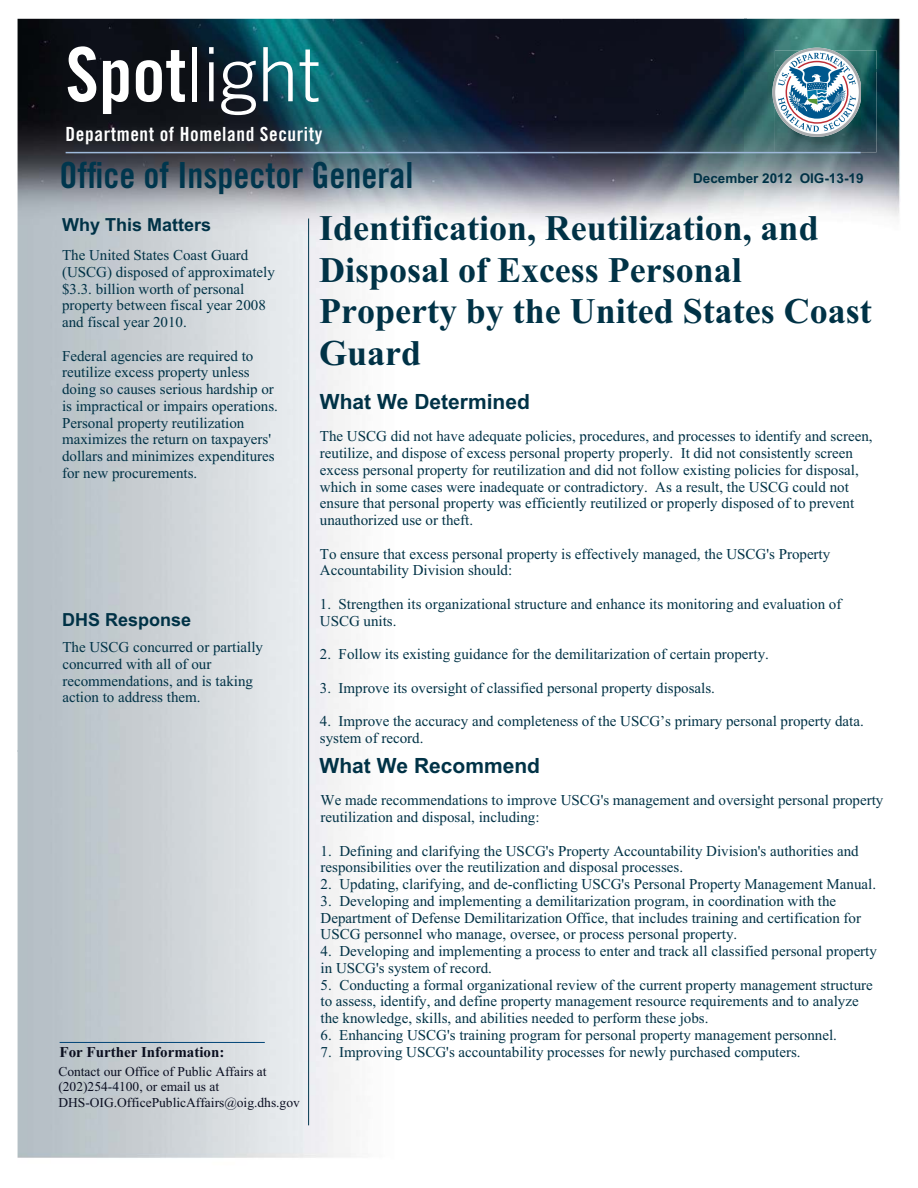
<style>
.page{position:relative;width:918px;height:1188px;background:#fff}
.page>*{position:absolute;margin:0;border:0;box-sizing:border-box;transform-origin:0 0}
.t1{font:300 75px "Trade Gothic LT Std";color:#fff}
.t2{font:700 36px/41.4px "Times New Roman";color:#003246}
.t3{font:36px "Trade Gothic LT Std Bd Cn 20";color:#00364d}
.t4{font:700 21px "Arial";color:#003246}
.t5{font:19.5px "Trade Gothic LT Std Bd Cn 20";letter-spacing:.03em;color:#fff}
.t6{font:700 18px "Arial";color:#003246}
.t7{font:15px/16.8px "Times New Roman";color:#003246}
.t8{font:700 15px "Times New Roman";color:#0b0f1f}
.t9{font:13.5px/15.5px "Times New Roman";color:#0b0f22}
.t10{font:700 13.5px "Arial";color:#003246}
.s1{font-family:"Trade Gothic LT Std Bd Cn 20";font-weight:400}
</style>
<div class="page">
<img style="left:18px;top:19px;width:727px;height:1139px">
<img style="left:745px;top:71px;width:52px;height:142px">
<img style="left:745px;top:19px;width:155px;height:52px">
<img style="left:851px;top:70px;width:49px;height:147px">
<img style="left:797px;top:153px;width:54px;height:58px">
<hr style="left:60px;top:1042px;width:205px;height:1px;background:#047">
<hr style="left:308px;top:219px;width:1px;height:906px;background:#00364d">
<img style="left:775px;top:50px;width:101px;height:102px">
<img style="left:777px;top:137px;width:84px;height:7px">
<svg style="left:772px;top:47px;width:89px;height:90px"></svg>
<hr style="left:66px;top:152px;width:795px;height:1px;background:#9eb9da">
<h1 class="t1" style="left:66px;top:32px;width:256px"><span class="s1">Spot</span>light</h1>
<h3 class="t5" style="left:66px;top:123px;width:258px">Department of Homeland Security</h3>
<h1 class="t3" style="left:60px;top:155px;width:355px">Office of Inspector General</h1>
<p class="t10" style="left:693px;top:170px;width:172px">December 2012 OIG-13-19</p>
<h4 class="t6" style="left:62px;top:214px;width:151px">Why This Matters</h4>
<p class="t7" style="left:62px;top:248px;width:214px">The United States Coast Guard (USCG) disposed of approximately $3.3. billion worth of personal property between fiscal year 2008 and fiscal year 2010.</p>
<p class="t7" style="left:62px;top:349px;width:218px">Federal agencies are required to reutilize excess property unless doing so causes serious hardship or is impractical or impairs operations.<br>Personal property reutilization maximizes the return on taxpayers' dollars and minimizes expenditures for new procurements.</p>
<h1 class="t2" style="left:319px;top:207px;width:554px">Identification, Reutilization, and<br>Disposal of Excess Personal<br>Property by the United States Coast<br>Guard</h1>
<h3 class="t4" style="left:320px;top:389px;width:212px">What We Determined</h3>
<p class="t7" style="left:320px;top:429px;width:554px">The USCG did not have adequate policies, procedures, and processes to identify and screen, reutilize, and dispose of excess personal property properly. It did not consistently screen excess personal property for reutilization and did not follow existing policies for disposal, which in some cases were inadequate or contradictory. As a result, the USCG could not ensure that personal property was efficiently reutilized or properly disposed of to prevent unauthorized use or theft.</p>
<p class="t7" style="left:320px;top:547px;width:512px">To ensure that excess personal property is effectively managed, the USCG's Property<br>Accountability Division should:</p>
<p class="t7" style="left:320px;top:597px;width:523px">1. Strengthen its organizational structure and enhance its monitoring and evaluation of<br>USCG units.</p>
<p class="t7" style="left:320px;top:647px;width:451px">2. Follow its existing guidance for the demilitarization of certain property.</p>
<p class="t7" style="left:320px;top:681px;width:397px">3. Improve its oversight of classified personal property disposals.</p>
<p class="t7" style="left:320px;top:714px;width:545px">4. Improve the accuracy and completeness of the USCG’s primary personal property data. system of record.</p>
<h3 class="t4" style="left:320px;top:754px;width:222px">What We Recommend</h3>
<p class="t7" style="left:321px;top:793px;width:564px">We made recommendations to improve USCG's management and oversight personal property reutilization and disposal, including:</p>
<p class="t7" style="left:321px;top:844px;width:540px">1. Defining and clarifying the USCG's Property Accountability Division's authorities and responsibilities over the reutilization and disposal processes.</p>
<p class="t7" style="left:321px;top:877px;width:557px">2. Updating, clarifying, and de-conflicting USCG's Personal Property Management Manual.</p>
<p class="t7" style="left:321px;top:894px;width:542px">3. Developing and implementing a demilitarization program, in coordination with the<br>Department of Defense Demilitarization Office, that includes training and certification for<br>USCG personnel who manage, oversee, or process personal property.</p>
<p class="t7" style="left:321px;top:944px;width:558px">4. Developing and implementing a process to enter and track all classified personal property in USCG's system of record.</p>
<p class="t7" style="left:321px;top:978px;width:554px">5. Conducting a formal organizational review of the current property management structure to assess, identify, and define property management resource requirements and to analyze the knowledge, skills, and abilities needed to perform these jobs.</p>
<p class="t7" style="left:321px;top:1028px;width:518px">6. Enhancing USCG's training program for personal property management personnel.</p>
<p class="t7" style="left:321px;top:1045px;width:482px">7. Improving USCG's accountability processes for newly purchased computers.</p>
<h4 class="t6" style="left:62px;top:609px;width:131px">DHS Response</h4>
<p class="t7" style="left:62px;top:640px;width:202px">The USCG concurred or partially concurred with all of our recommendations, and is taking action to address them.</p>
<h5 class="t8" style="left:60px;top:1043px;width:166px">For Further Information:</h5>
<p class="t9" style="left:58px;top:1065px;width:243px">Contact our Office of Public Affairs at (202)254-4100, or email us at<br>DHS-OIG.OfficePublicAffairs@oig.dhs.gov</p>
</div>
